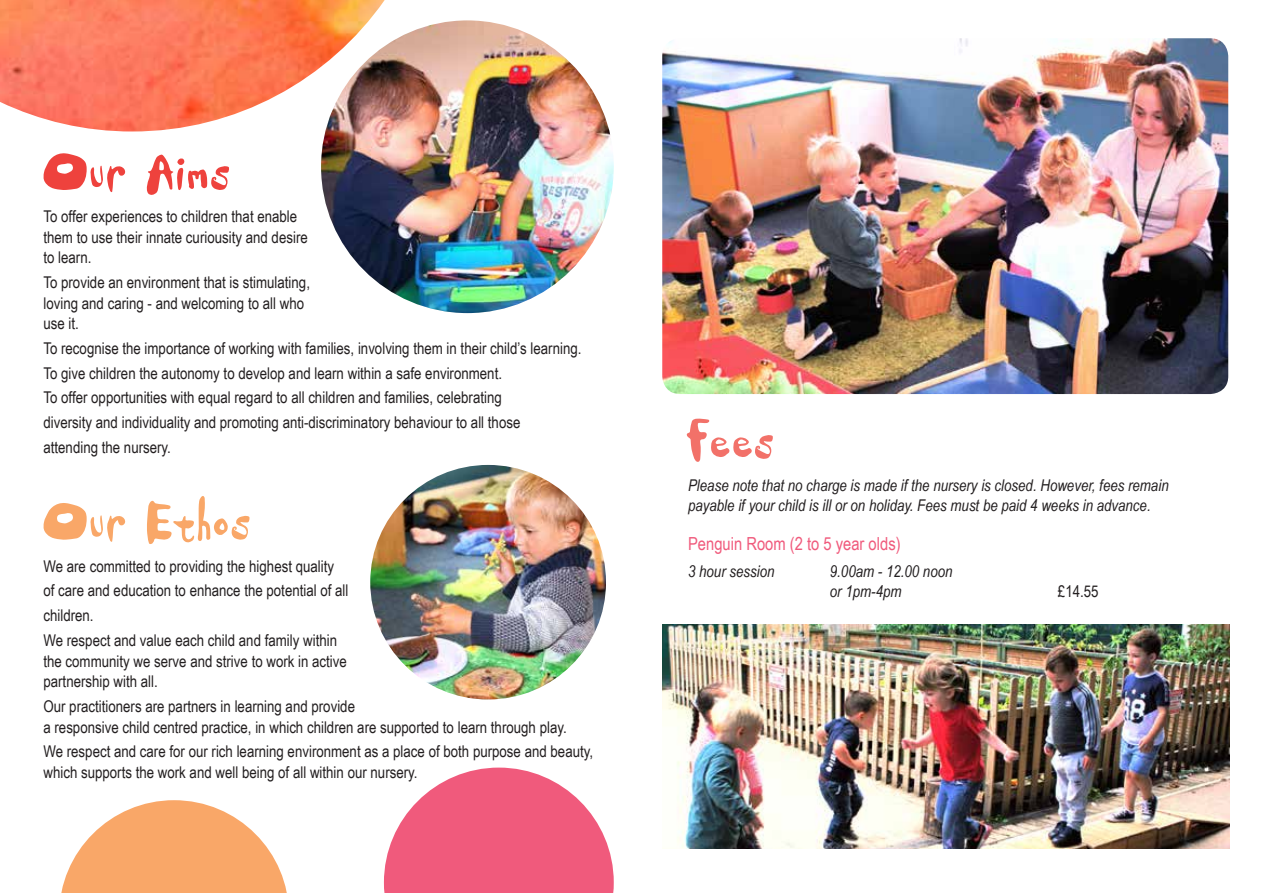
<style>
.page{position:relative;width:1263px;height:893px;background:#fff}
.page>*{position:absolute;margin:0;border:0;box-sizing:border-box;transform-origin:0 0}
.t1{font:54px "Lilla Funk";color:#f9a768}
.t2{font:54px "Lilla Funk";color:#ee423d}
.t3{font:54px "Lilla Funk";color:#f27169}
.t4{font:18px "Arial Narrow";color:#f05a7c}
.t5{font:16.2px/24.8px "Arial Narrow";color:#231f20}
.t6{font:italic 16.2px/20.5px "Arial Narrow";color:#231f20}
</style>
<div class="page">
<img style="left:0;top:0;width:385px;height:132px">
<img style="left:321px;top:20px;width:293px;height:293px;border-radius:146px">
<svg style="left:384px;top:768px;width:230px;height:125px"></svg>
<svg style="left:61px;top:800px;width:226px;height:93px"></svg>
<img style="left:370px;top:465px;width:236px;height:234px">
<img style="left:662px;top:38px;width:566px;height:356px">
<img style="left:662px;top:625px;width:568px;height:224px">
<h1 class="t2" style="left:43px;top:144px;width:191px">Our Aims</h1>
<p class="t5" style="left:43px;top:205px;width:266px;line-height:20.5px">To offer experiences to children that enable them to use their innate curiousity and desire to learn.</p>
<p class="t5" style="left:43px;top:271px;width:268px;line-height:20.5px">To provide an environment that is stimulating, loving and caring - and welcoming to all who use it.</p>
<p class="t5" style="left:43px;top:335px;width:540px">To recognise the importance of working with families, involving them in their child’s learning.<br>To give children the autonomy to develop and learn within a safe environment.<br>To offer opportunities with equal regard to all children and families, celebrating<br>diversity and individuality and promoting anti-discriminatory behaviour to all those<br>attending the nursery.</p>
<h1 class="t1" style="left:43px;top:494px;width:211px">Our Ethos</h1>
<p class="t5" style="left:43px;top:553px;width:307px">We are committed to providing the highest quality of care and education to enhance the potential of all children.<br>We respect and value each child and family within</p>
<p class="t5" style="left:43px;top:650px;width:305px;line-height:20.5px">the community we serve and strive to work in active partnership with all.</p>
<p class="t5" style="left:43px;top:695px;width:525px;line-height:20.5px">Our practitioners are partners in learning and provide<br>a responsive child centred practice, in which children are supported to learn through play.</p>
<p class="t5" style="left:43px;top:741px;width:551px;line-height:20.5px">We respect and care for our rich learning environment as a place of both purpose and beauty, which supports the work and well being of all within our nursery.</p>
<h1 class="t3" style="left:687px;top:413px;width:91px">Fees</h1>
<p class="t6" style="left:688px;top:475px;width:482px">Please note that no charge is made if the nursery is closed. However, fees remain payable if your child is ill or on holiday. Fees must be paid 4 weeks in advance.</p>
<p class="t4" style="left:688px;top:531px;width:214px">Penguin Room (2 to 5 year olds)</p>
<p class="t6" style="left:688px;top:560px;width:88px">3 hour session</p>
<p class="t6" style="left:830px;top:560px;width:124px">9.00am - 12.00 noon or 1pm-4pm</p>
<p class="t5" style="left:1058px;top:578px;width:42px">£14.55</p>
</div>
